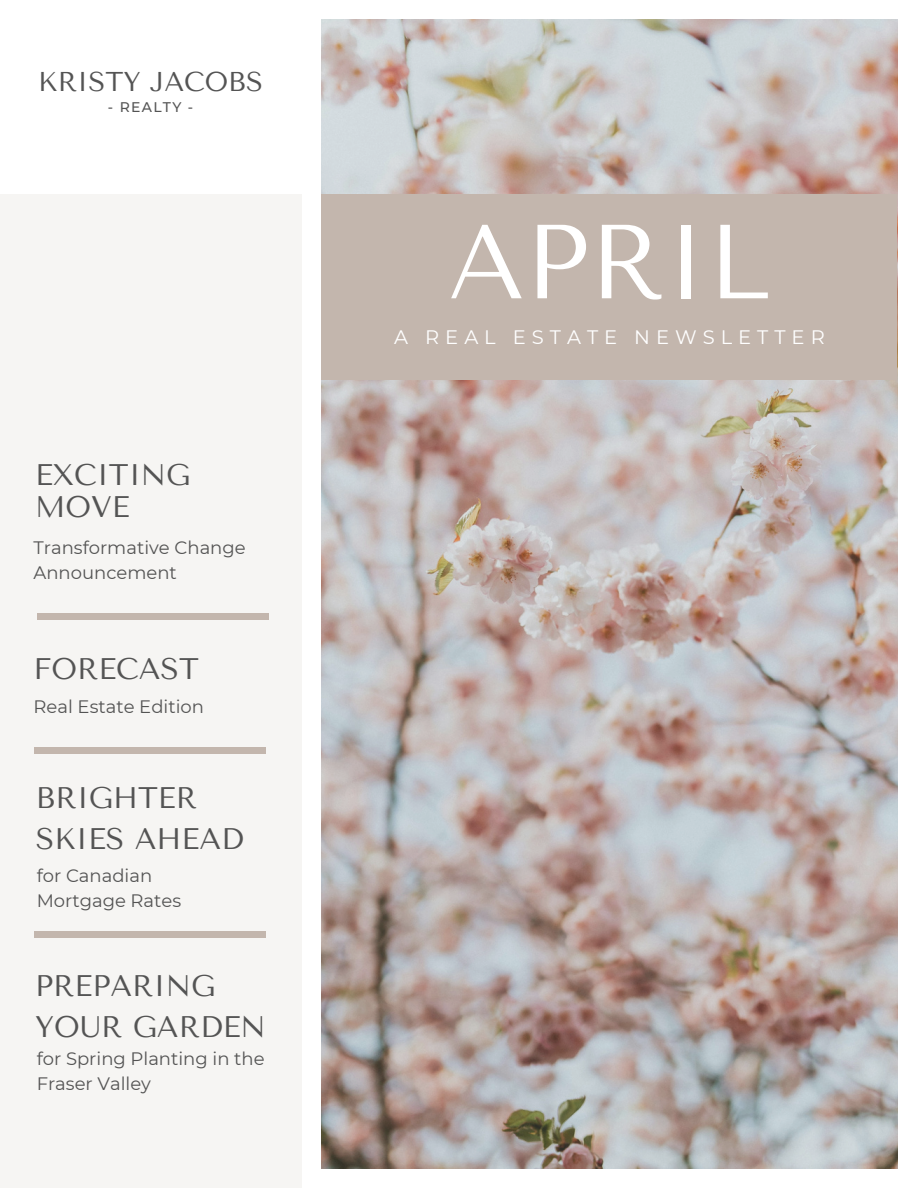
<style>
.page{position:relative;width:918px;height:1188px;background:#fff}
.page>*{position:absolute;margin:0;border:0;box-sizing:border-box;transform-origin:0 0}
.t1{font:105px "Tenor Sans";color:#fff}
.t2{font:29.7px/40.5px "Tenor Sans";color:#545454}
.t3{font:27.15px "Tenor Sans";color:#545454}
.t4{font:19.5px "Montserrat";letter-spacing:.305em;color:#fff}
.t5{font:18px/24.8px "Montserrat";color:#545454}
.t6{font:500 13.95px "Montserrat";letter-spacing:.095em;color:#545454}
</style>
<div class="page">
<img style="left:322px;top:19px;width:576px;height:1149px">
<div style="left:322px;top:194px;width:575px;height:186px;background:#c3b6ad"></div>
<div style="left:0;top:194px;width:301px;height:993px;background:#f6f5f3"></div>
<div style="left:34px;top:748px;width:231px;height:6px;background:#c3b6ad"></div>
<div style="left:34px;top:932px;width:231px;height:6px;background:#c3b6ad"></div>
<div style="left:37px;top:614px;width:232px;height:6px;background:#c3b6ad"></div>
<h1 class="t3" style="left:38px;top:66px;width:226px">KRISTY JACOBS</h1>
<h4 class="t6" style="left:108px;top:98px;width:87px">- REALTY -</h4>
<h2 class="t2" style="left:35px;top:458px;width:157px;line-height:32.7px">EXCITING<br>MOVE</h2>
<h2 class="t5" style="left:34px;top:536px;width:214px">Transformative Change<br>Announcement</h2>
<h2 class="t2" style="left:34px;top:649px;width:167px">FORECAST</h2>
<p class="t5" style="left:34px;top:694px;width:172px">Real Estate Edition</p>
<h2 class="t2" style="left:36px;top:778px;width:209px">BRIGHTER<br>SKIES AHEAD</h2>
<h4 class="t5" style="left:37px;top:863px;width:146px">for Canadian<br>Mortgage Rates</h4>
<h4 class="t2" style="left:35px;top:966px;width:232px">PREPARING<br>YOUR GARDEN</h4>
<h4 class="t5" style="left:37px;top:1047px;width:229px">for Spring Planting in the<br>Fraser Valley</h4>
<h3 class="t1" style="left:448px;top:202px;width:324px">APRIL</h3>
<h2 class="t4" style="left:394px;top:325px;width:432px">A REAL ESTATE NEWSLETTER</h2>
</div>
